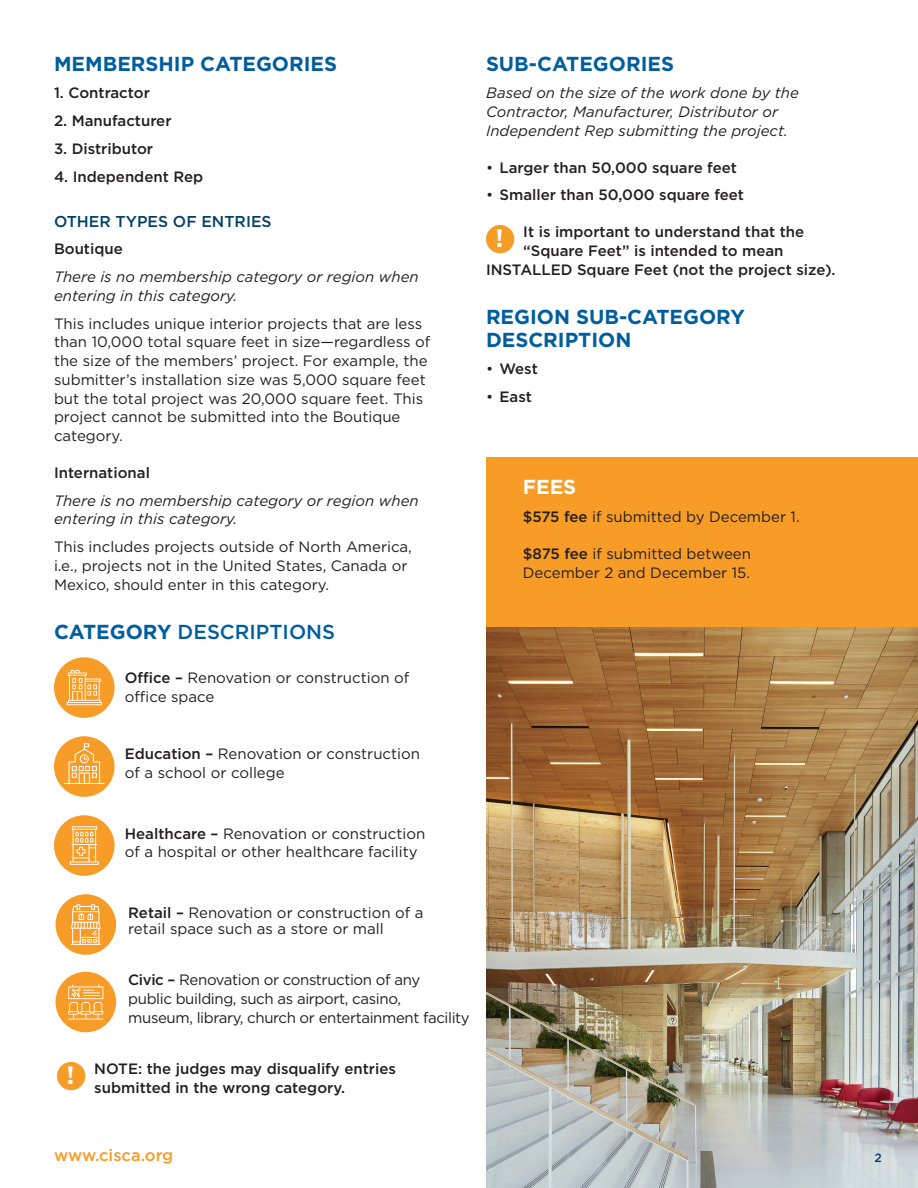
<style>
.page{position:relative;width:918px;height:1188px;background:#fff}
.page>*{position:absolute;margin:0;border:0;box-sizing:border-box;transform-origin:0 0}
.Body{font:700 25.05px "Gotham";color:#fff}
.Subhead{font:700 20.25px/22.5px "Gotham";color:#005e9e}
.Subhead-2{font:500 20.25px "Gotham";color:#005e9e}
.Subhead-3{font:700 20.25px "Gotham";color:#fff}
.t1{font:500 16.5px "Gotham";color:#f89c28}
.Subhead_B{font:500 15.75px "Gotham";color:#004167}
.Body-2{font:15px/18.8px "Gotham";color:#231f20}
.Body-3{font:500 15px/18.8px "Gotham";color:#231f20}
.Body-4{font:italic 15px/18.8px "Gotham";color:#231f20}
.Body-5{font:15px/18.8px "Gotham";letter-spacing:-.025em;color:#231f20}
.t2{font:500 12px "Gotham";color:#004167}
.s1{font-weight:700}
.s2{font-weight:500}
.s3{font-weight:400}
</style>
<div class="page">
<div style="left:486px;top:225px;width:28px;height:28px;background:#f89c28;border-radius:50%"></div>
<div style="left:57px;top:1062px;width:28px;height:28px;background:#f89c28;border-radius:50%"></div>
<div style="left:54px;top:657px;width:61px;height:61px;background:#f89c28;border-radius:50%"></div>
<svg style="left:67px;top:670px;width:35px;height:35px"></svg>
<div style="left:54px;top:736px;width:61px;height:61px;background:#f89c28;border-radius:50%"></div>
<svg style="left:64px;top:743px;width:41px;height:41px"></svg>
<div style="left:54px;top:815px;width:61px;height:61px;background:#f89c28;border-radius:50%"></div>
<svg style="left:70px;top:826px;width:29px;height:39px"></svg>
<div style="left:55px;top:894px;width:61px;height:61px;background:#f89c28;border-radius:50%"></div>
<svg style="left:71px;top:904px;width:30px;height:41px"></svg>
<div style="left:55px;top:972px;width:61px;height:60px;background:#f89c28;border-radius:50%"></div>
<svg style="left:68px;top:984px;width:35px;height:36px"></svg>
<img style="left:487px;top:626px;width:431px;height:562px">
<div style="left:487px;top:457px;width:431px;height:169px;background:#f89c28"></div>
<p class="Subhead" style="left:54px;top:52px;width:285px">MEMBERSHIP CATEGORIES</p>
<p class="Body-3" style="left:54px;top:83px;width:97px">1. Contractor</p>
<p class="Body-3" style="left:54px;top:111px;width:119px">2. Manufacturer</p>
<p class="Body-3" style="left:54px;top:139px;width:101px">3. Distributor</p>
<p class="Body-3" style="left:54px;top:167px;width:151px">4. Independent Rep</p>
<p class="Subhead_B" style="left:54px;top:212px;width:219px">OTHER TYPES OF ENTRIES</p>
<p class="Body-3" style="left:54px;top:239px;width:70px">Boutique</p>
<p class="Body-4" style="left:54px;top:268px;width:366px">There is no membership category or region when entering in this category.</p>
<p class="Body-2" style="left:54px;top:314px;width:378px">This includes unique interior projects that are less than 10,000 total square feet in size—regardless of the size of the members’ project. For example, the submitter’s installation size was 5,000 square feet but the total project was 20,000 square feet. This project cannot be submitted into the Boutique category.</p>
<p class="Body-3" style="left:54px;top:463px;width:97px">International</p>
<p class="Body-4" style="left:54px;top:491px;width:366px">There is no membership category or region when entering in this category.</p>
<p class="Body-2" style="left:54px;top:537px;width:360px">This includes projects outside of North America, i.e., projects not in the United States, Canada or<br>Mexico, should enter in this category.</p>
<p class="Subhead-2" style="left:54px;top:621px;width:283px"><span class="s1">CATEGORY</span> DESCRIPTIONS</p>
<p class="Body-2" style="left:125px;top:668px;width:286px"><span class="s2">Office –</span> Renovation or construction of office space</p>
<p class="Body-2" style="left:125px;top:744px;width:297px"><span class="s2">Education –</span> Renovation or construction of a school or college</p>
<p class="Subhead" style="left:486px;top:52px;width:190px">SUB-CATEGORIES</p>
<p class="Body-4" style="left:486px;top:84px;width:314px">Based on the size of the work done by the<br>Contractor, Manufacturer, Distributor or<br>Independent Rep submitting the project.</p>
<p class="Body-3" style="left:486px;top:158px;width:253px"><span class="s3">•</span> Larger than 50,000 square feet</p>
<p class="Body-3" style="left:486px;top:185px;width:260px"><span class="s3">•</span> Smaller than 50,000 square feet</p>
<p class="Body" style="left:495px;top:224px;width:10px">!</p>
<p class="Body-3" style="left:523px;top:222px;width:282px">It is important to understand that the</p>
<p class="Body-3" style="left:523px;top:241px;width:262px">“Square Feet” is intended to mean</p>
<p class="Body-3" style="left:486px;top:260px;width:351px">INSTALLED Square Feet (not the project size).</p>
<p class="Subhead" style="left:486px;top:305px;width:260px">REGION SUB-CATEGORY<br>DESCRIPTION</p>
<p class="Body-3" style="left:486px;top:359px;width:53px"><span class="s3">•</span> West</p>
<p class="Body-3" style="left:486px;top:387px;width:47px"><span class="s3">•</span> East</p>
<p class="Subhead-3" style="left:523px;top:476px;width:55px">FEES</p>
<p class="Body-2" style="left:523px;top:507px;width:278px"><span class="s2">$575 fee</span> if submitted by December 1.</p>
<p class="Body-2" style="left:523px;top:544px;width:230px"><span class="s2">$875 fee</span> if submitted between<br>December 2 and December 15.</p>
<p class="Body-2" style="left:125px;top:824px;width:302px"><span class="s2">Healthcare –</span> Renovation or construction of a hospital or other healthcare facility</p>
<p class="Body-2" style="left:128px;top:904px;width:297px;line-height:16.5px"><span class="s2">Retail –</span> Renovation or construction of a retail space such as a store or mall</p>
<p class="Body-5" style="left:128px;top:970px;width:343px"><span class="s2">Civic –</span> Renovation or construction of any<br>public building, such as airport, casino,<br>museum, library, church or entertainment facility</p>
<p class="Body" style="left:66px;top:1061px;width:10px">!</p>
<p class="Body-3" style="left:94px;top:1059px;width:303px">NOTE: the judges may disqualify entries submitted in the wrong category.</p>
<p class="t1" style="left:54px;top:1146px;width:121px">www.cisca.org</p>
<p class="t2" style="left:875px;top:1151px;width:9px">2</p>
</div>
